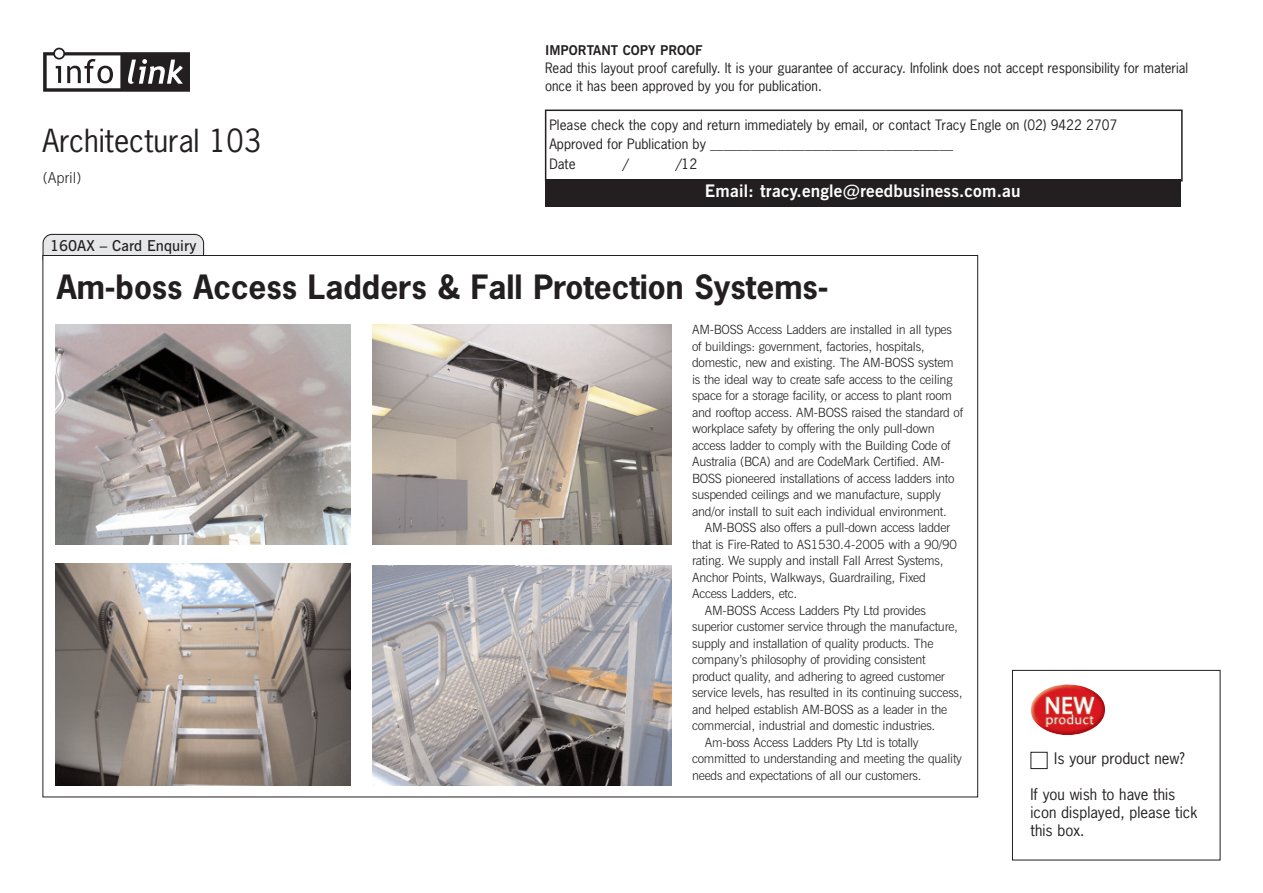
<style>
.page{position:relative;width:1263px;height:893px;background:#fff}
.page>*{position:absolute;margin:0;border:0;box-sizing:border-box;transform-origin:0 0}
.t1{font:700 31.5px "News Gothic";color:#231f20}
.t2{font:30px "News Gothic";color:#231f20}
.t3{font:700 17.25px "News Gothic BT";letter-spacing:.01em;color:#fff}
.t4{font:15px/18px "News Gothic";color:#231f20}
.t5{font:600 15px "News Gothic BT";color:#231f20}
.t6{font:300 15px "News Gothic BT";color:#231f20}
.t7{font:13.5px/19.5px "News Gothic";color:#231f20}
.t8{font:700 13.5px "News Gothic BT";color:#231f20}
.t9{font:300 12.75px/16.5px "News Gothic BT";letter-spacing:-.02em;color:#231f20}
</style>
<div class="page">
<div style="left:43px;top:234px;width:161px;height:21px;background:#e6e7e9"></div>
<div style="left:1012px;top:670px;width:208px;height:190px;border:1px solid #231f20"></div>
<img style="left:1031px;top:684px;width:74px;height:51px">
<div style="left:1030px;top:752px;width:17px;height:17px;border:1px solid #231f20"></div>
<svg style="left:43px;top:48px;width:147px;height:44px"></svg>
<div style="left:545px;top:110px;width:637px;height:72px;border:2px solid #231f20"></div>
<div style="left:545px;top:179px;width:636px;height:27px;background:#231f20"></div>
<img style="left:55px;top:324px;width:295px;height:220px">
<img style="left:373px;top:324px;width:299px;height:220px">
<img style="left:55px;top:564px;width:295px;height:221px">
<img style="left:373px;top:566px;width:299px;height:219px">
<h2 class="t2" style="left:43px;top:124px;width:220px">Architectural 103</h2>
<p class="t6" style="left:43px;top:172px;width:40px">(April)</p>
<p class="t5" style="left:50px;top:240px;width:148px">160AX – Card Enquiry</p>
<p class="t8" style="left:545px;top:45px;width:159px">IMPORTANT COPY PROOF</p>
<p class="t7" style="left:545px;top:59px;width:644px;line-height:18px">Read this layout proof carefully. It is your guarantee of accuracy. Infolink does not accept responsibility for material once it has been approved by you for publication.</p>
<p class="t7" style="left:549px;top:116px;width:569px">Please check the copy and return immediately by email, or contact Tracy Engle on (02) 9422 2707<br>Approved for Publication by ____________________________________<br>Date</p>
<p class="t7" style="left:623px;top:155px;width:7px">/</p>
<p class="t7" style="left:676px;top:155px;width:23px">/12</p>
<h3 class="t3" style="left:705px;top:185px;width:317px">Email: tracy.engle@reedbusiness.com.au</h3>
<h1 class="t1" style="left:57px;top:270px;width:773px">Am-boss Access Ladders &amp; Fall Protection Systems-</h1>
<p class="t9" style="left:692px;top:323px;width:272px">AM-BOSS Access Ladders are installed in all types of buildings: government, factories, hospitals, domestic, new and existing. The AM-BOSS system is the ideal way to create safe access to the ceiling space for a storage facility, or access to plant room and rooftop access. AM-BOSS raised the standard of workplace safety by offering the only pull-down access ladder to comply with the Building Code of Australia (BCA) and are CodeMark Certified. AM-BOSS pioneered installations of access ladders into suspended ceilings and we manufacture, supply and/or install to suit each individual environment.</p>
<p class="t9" style="left:705px;top:521px;width:247px">AM-BOSS also offers a pull-down access ladder</p>
<p class="t9" style="left:692px;top:537px;width:266px">that is Fire-Rated to AS1530.4-2005 with a 90/90</p>
<p class="t9" style="left:692px;top:554px;width:253px">rating. We supply and install Fall Arrest Systems,</p>
<p class="t9" style="left:692px;top:570px;width:235px">Anchor Points, Walkways, Guardrailing, Fixed</p>
<p class="t9" style="left:692px;top:587px;width:107px">Access Ladders, etc.</p>
<p class="t9" style="left:705px;top:603px;width:222px">AM-BOSS Access Ladders Pty Ltd provides</p>
<p class="t9" style="left:692px;top:620px;width:267px">superior customer service through the manufacture,</p>
<p class="t9" style="left:692px;top:636px;width:243px">supply and installation of quality products. The</p>
<p class="t9" style="left:692px;top:653px;width:235px">company’s philosophy of providing consistent</p>
<p class="t9" style="left:692px;top:669px;width:254px">product quality, and adhering to agreed customer</p>
<p class="t9" style="left:692px;top:686px;width:272px">service levels, has resulted in its continuing success,</p>
<p class="t9" style="left:692px;top:702px;width:257px">and helped establish AM-BOSS as a leader in the</p>
<p class="t9" style="left:692px;top:719px;width:245px">commercial, industrial and domestic industries.</p>
<p class="t9" style="left:705px;top:735px;width:215px">Am-boss Access Ladders Pty Ltd is totally</p>
<p class="t9" style="left:692px;top:752px;width:271px">committed to understanding and meeting the quality</p>
<p class="t9" style="left:692px;top:768px;width:231px">needs and expectations of all our customers.</p>
<p class="t4" style="left:1054px;top:749px;width:132px">Is your product new?</p>
<p class="t4" style="left:1030px;top:785px;width:168px">If you wish to have this icon displayed, please tick this box.</p>
</div>
